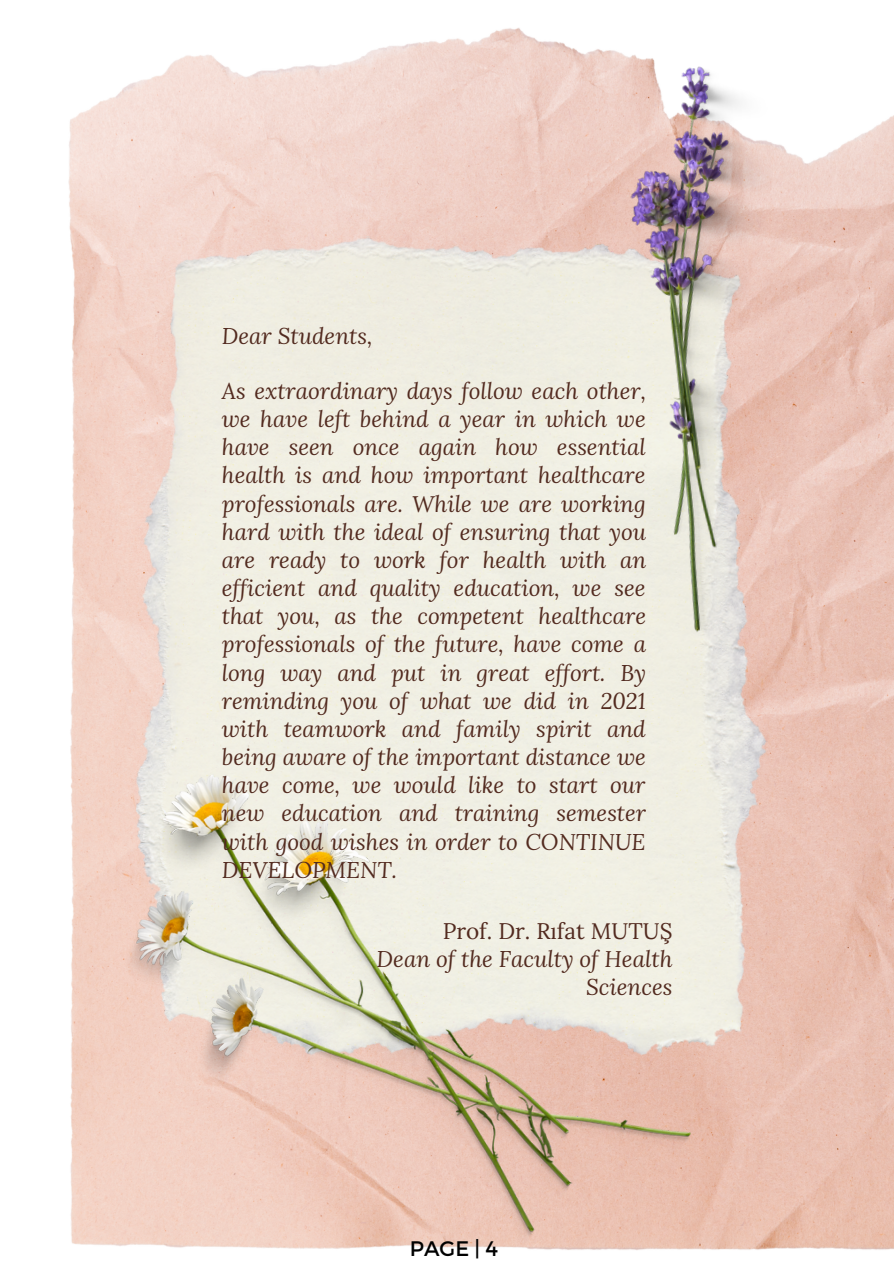
<style>
.page{position:relative;width:894px;height:1264px;background:#fff}
.page>*{position:absolute;margin:0;border:0;box-sizing:border-box;transform-origin:0 0}
.t1{font:italic 22.5px/28.2px "Lora";color:#522a1f;text-align:justify}
.t2{font:22.5px "Lora";color:#522a1f}
.t3{font:21px "Montserrat";color:#000}
</style>
<div class="page">
<img style="left:68px;top:28px;width:825px;height:1221px">
<img style="left:111px;top:219px;width:670px;height:857px">
<img style="left:121px;top:775px;width:569px;height:475px">
<img style="left:614px;top:54px;width:235px;height:585px">
<p class="t1" style="left:222px;top:321px;width:152px">Dear Students,</p>
<p class="t1" style="left:222px;top:376px;width:426px">As extraordinary days follow each other, we have left behind a year in which we have seen once again how essential health is and how important healthcare professionals are. While we are working hard with the ideal of ensuring that you are ready to work for health with an efficient and quality education, we see that you, as the competent healthcare professionals of the future, have come a long way and put in great effort. By reminding you of what we did in 2021 with teamwork and family spirit and being aware of the important distance we have come, we would like to start our new education and training semester with good wishes in order to CONTINUE DEVELOPMENT.</p>
<p class="t2" style="left:442px;top:916px;width:231px">Prof. Dr. Rıfat MUTUŞ</p>
<p class="t1" style="left:376px;top:944px;width:297px;text-align:right">Dean of the Faculty of Health<br>Sciences</p>
<p class="t3" style="left:410px;top:1234px;width:90px">PAGE | 4</p>
</div>
